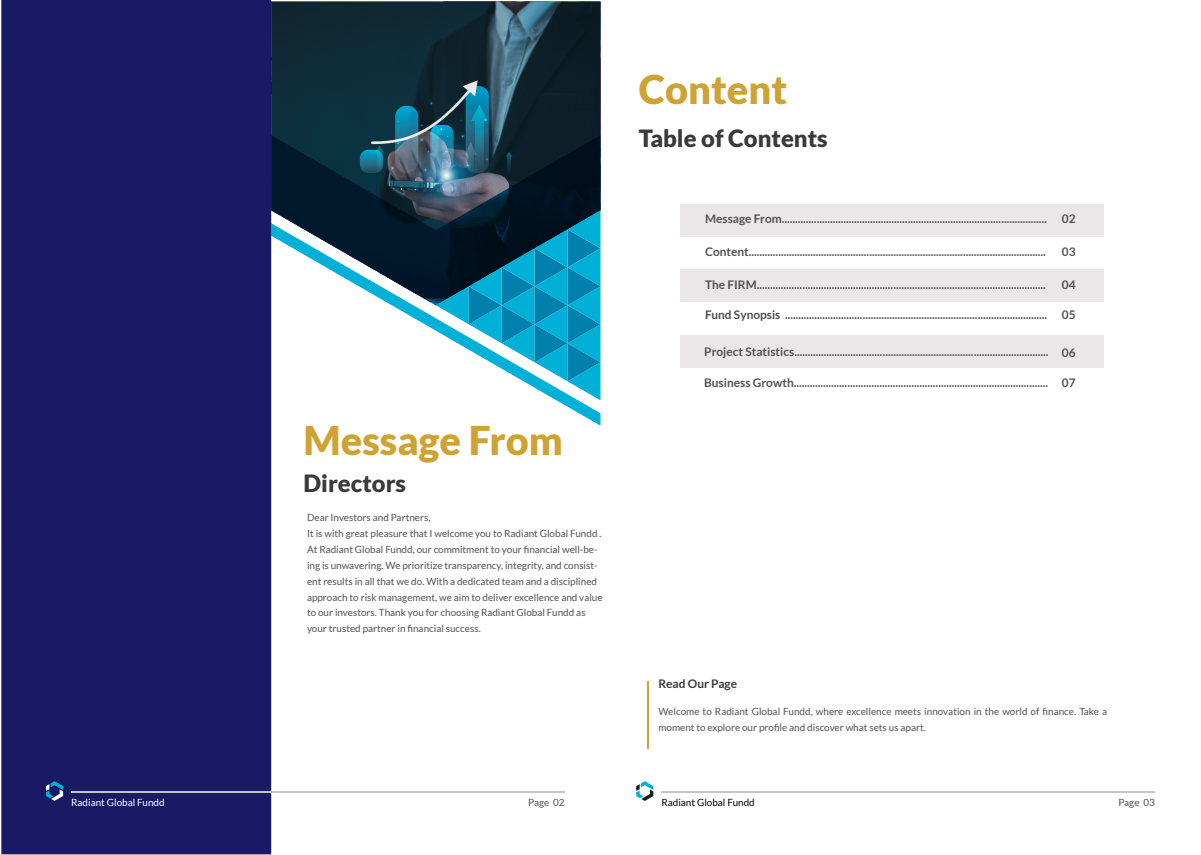
<style>
.page{position:relative;width:1201px;height:855px;background:#fff}
.page>*{position:absolute;margin:0;border:0;box-sizing:border-box;transform-origin:0 0}
.t1{font:900 39.62px "Lato";color:#d0a233}
.t2{font:900 23.75px "Lato";color:#3a3a3a}
.t3{font:700 11.88px "Lato";color:#535050}
.t4{font:700 11.88px "Lato";color:#4d4d4d}
.t5{font:700 11.88px "Lato";color:#3a3a3a}
.t6{font:9.88px/15.9px "Lato";color:#535050}
.t7{font:9.88px "Lato";color:#fff}
.t8{font:9.88px "Lato";color:#000}
.s1{color:#535050}
</style>
<div class="page">
<img style="left:271px;top:2px;width:329px;height:133px">
<img style="left:271px;top:135px;width:329px;height:88px">
<svg style="left:271px;top:223px;width:329px;height:203px"></svg>
<svg style="left:436px;top:210px;width:164px;height:190px"></svg>
<div style="left:1px;top:0;width:270px;height:854px;background:#1a1963"></div>
<hr style="left:661px;top:791px;width:494px;height:2px;background:#c3c5c7">
<svg style="left:636px;top:781px;width:17px;height:20px"></svg>
<hr style="left:71px;top:791px;width:493px;height:2px;background:#c3c5c7">
<svg style="left:46px;top:781px;width:17px;height:20px"></svg>
<hr style="left:647px;top:682px;width:2px;height:67px;background:#d0a233">
<div style="left:680px;top:204px;width:423px;height:33px;background:#e9e7e7"></div>
<div style="left:680px;top:270px;width:423px;height:32px;background:#e9e7e7"></div>
<div style="left:680px;top:335px;width:423px;height:33px;background:#e9e7e7"></div>
<h1 class="t1" style="left:639px;top:66px;width:150px">Content</h1>
<h2 class="t2" style="left:639px;top:125px;width:190px">Table of Contents</h2>
<p class="t3" style="left:705px;top:212px;width:343px">Message From...................................................................................................</p>
<p class="t3" style="left:1061px;top:212px;width:15px">02</p>
<p class="t3" style="left:705px;top:245px;width:342px">Content...............................................................................................................</p>
<p class="t3" style="left:1061px;top:245px;width:15px">03</p>
<p class="t3" style="left:705px;top:278px;width:342px">The FIRM............................................................................................................</p>
<p class="t3" style="left:1061px;top:278px;width:15px">04</p>
<p class="t4" style="left:705px;top:308px;width:372px">Fund Synopsis .................................................................................................. <span class="s1">05</span></p>
<h1 class="t1" style="left:304px;top:417px;width:261px">Message From</h1>
<h2 class="t2" style="left:304px;top:469px;width:104px">Directors</h2>
<p class="t6" style="left:307px;top:510px;width:297px">Dear Investors and Partners,<br>It is with great pleasure that I welcome you to Radiant Global Fundd .<br>At Radiant Global Fundd, our commitment to your financial well-be&shy;ing is unwavering. We prioritize transparency, integrity, and consist&shy;ent results in all that we do. With a dedicated team and a disciplined approach to risk management, we aim to deliver excellence and value to our investors. Thank you for choosing Radiant Global Fundd as your trusted partner in financial success.</p>
<p class="t3" style="left:704px;top:345px;width:346px">Project Statistics...............................................................................................</p>
<p class="t3" style="left:704px;top:376px;width:345px">Business Growth...............................................................................................</p>
<p class="t3" style="left:1061px;top:346px;width:15px">06</p>
<p class="t3" style="left:1061px;top:376px;width:15px">07</p>
<p class="t5" style="left:658px;top:677px;width:80px">Read Our Page</p>
<p class="t6" style="left:658px;top:703px;width:450px">Welcome to Radiant Global Fundd, where excellence meets innovation in the world of finance. Take a moment to explore our profile and discover what sets us apart.</p>
<p class="t7" style="left:71px;top:797px;width:95px">Radiant Global Fundd</p>
<p class="t6" style="left:528px;top:795px;width:38px">Page 02</p>
<p class="t8" style="left:661px;top:797px;width:95px">Radiant Global Fundd</p>
<p class="t6" style="left:1118px;top:795px;width:38px">Page 03</p>
</div>
